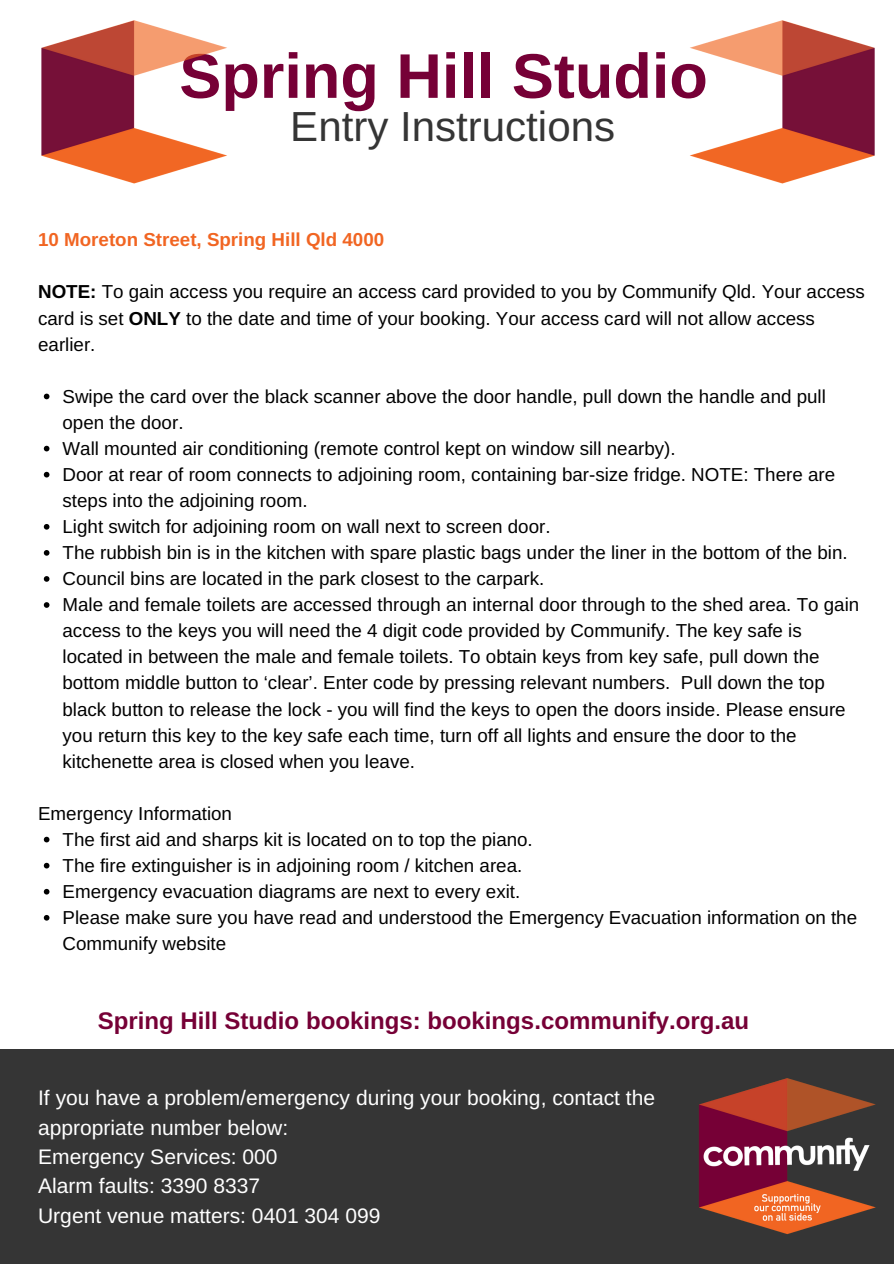
<style>
.page{position:relative;width:894px;height:1264px;background:#fff}
.page>*{position:absolute;margin:0;border:0;box-sizing:border-box;transform-origin:0 0}
.t1{font:700 63px "Arimo";color:#760036}
.t2{font:42px "Arimo";color:#353535}
.t3{font:700 24px "Arimo";color:#760036}
.t4{font:21px/29.2px "Arimo";color:#fff}
.t5{font:18.75px/26.1px "Arimo";color:#000}
.t6{font:700 18.75px "Arimo";color:#f16522}
.s1{font-weight:700}
</style>
<div class="page">
<div style="left:0;top:1049px;width:893px;height:214px;background:#353535"></div>
<img style="left:698px;top:1078px;width:178px;height:157px">
<svg style="left:44px;top:393px;width:5px;height:6px"></svg>
<svg style="left:44px;top:446px;width:5px;height:5px"></svg>
<svg style="left:44px;top:472px;width:5px;height:5px"></svg>
<svg style="left:44px;top:524px;width:5px;height:5px"></svg>
<svg style="left:44px;top:550px;width:5px;height:5px"></svg>
<svg style="left:44px;top:576px;width:5px;height:5px"></svg>
<svg style="left:44px;top:602px;width:5px;height:6px"></svg>
<svg style="left:44px;top:836px;width:5px;height:6px"></svg>
<svg style="left:44px;top:862px;width:5px;height:6px"></svg>
<svg style="left:44px;top:888px;width:5px;height:6px"></svg>
<svg style="left:44px;top:915px;width:5px;height:5px"></svg>
<img style="left:41px;top:20px;width:186px;height:164px">
<img style="left:690px;top:20px;width:185px;height:164px">
<h1 class="t1" style="left:179px;top:41px;width:530px">Spring Hill Studio</h1>
<h2 class="t2" style="left:290px;top:103px;width:326px">Entry Instructions</h2>
<p class="t6" style="left:38px;top:229px;width:347px">10 Moreton Street, Spring Hill Qld 4000</p>
<p class="t5" style="left:38px;top:279px;width:828px"><span class="s1">NOTE:</span> To gain access you require an access card provided to you by Communify Qld. Your access card is set <span class="s1">ONLY</span> to the date and time of your booking. Your access card will not allow access earlier.</p>
<p class="t5" style="left:63px;top:383px;width:798px">Swipe the card over the black scanner above the door handle, pull down the handle and pull open the door.<br>Wall mounted air conditioning (remote control kept on window sill nearby).<br>Door at rear of room connects to adjoining room, containing bar-size fridge. NOTE: There are steps into the adjoining room.<br>Light switch for adjoining room on wall next to screen door.<br>The rubbish bin is in the kitchen with spare plastic bags under the liner in the bottom of the bin.<br>Council bins are located in the park closest to the carpark.<br>Male and female toilets are accessed through an internal door through to the shed area. To gain access to the keys you will need the 4 digit code provided by Communify. The key safe is located in between the male and female toilets. To obtain keys from key safe, pull down the bottom middle button to ‘clear’. Enter code by pressing relevant numbers. Pull down the top black button to release the lock - you will find the keys to open the doors inside. Please ensure you return this key to the key safe each time, turn off all lights and ensure the door to the kitchenette area is closed when you leave.</p>
<p class="t5" style="left:63px;top:800px;width:795px;text-indent:-24px">Emergency Information<br>The first aid and sharps kit is located on to top the piano.<br>The fire extinguisher is in adjoining room / kitchen area.<br>Emergency evacuation diagrams are next to every exit.<br>Please make sure you have read and understood the Emergency Evacuation information on the Communify website</p>
<p class="t3" style="left:98px;top:1007px;width:653px">Spring Hill Studio bookings: bookings.communify.org.au</p>
<p class="t4" style="left:38px;top:1083px;width:618px">If you have a problem/emergency during your booking, contact the appropriate number below:<br>Emergency Services: 000<br>Alarm faults: 3390 8337<br>Urgent venue matters: 0401 304 099</p>
</div>
